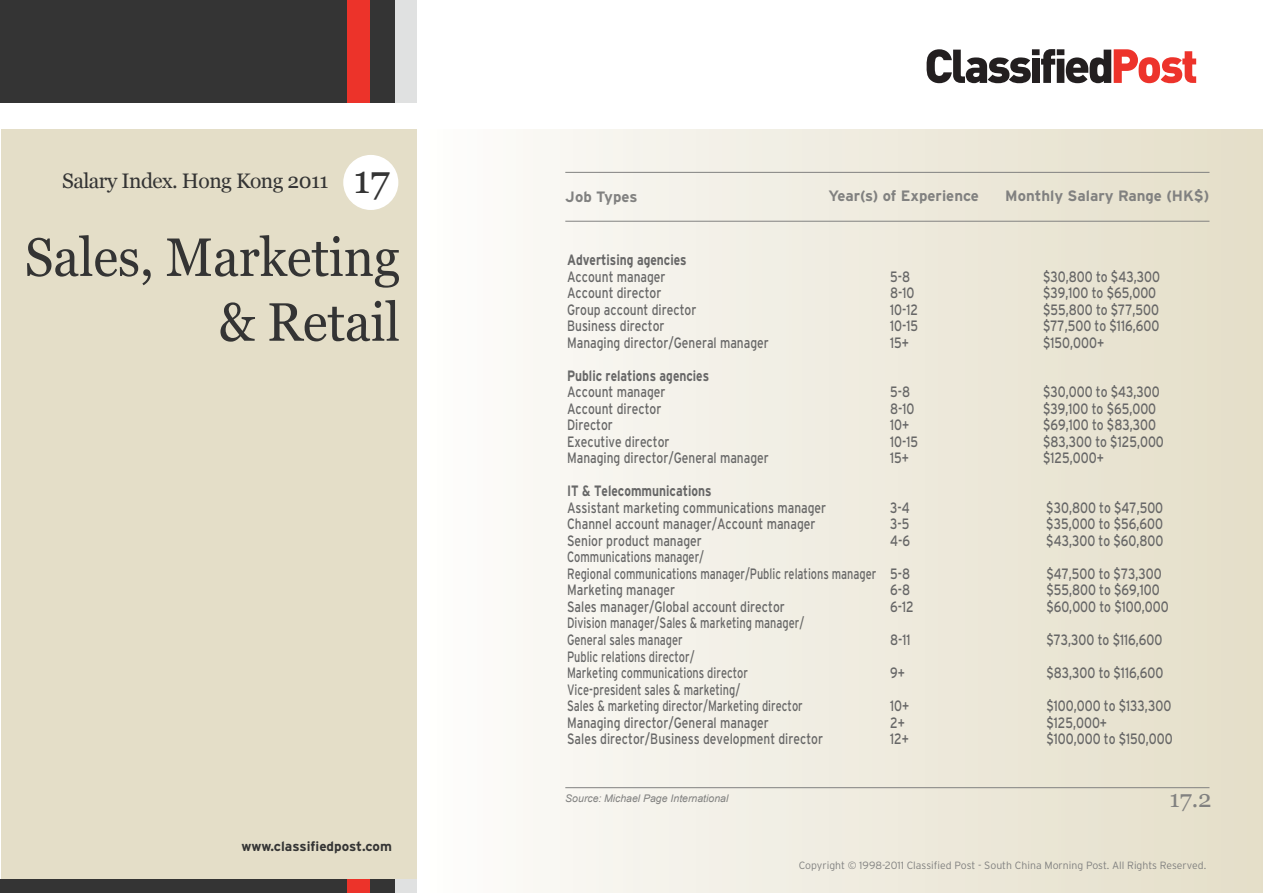
<style>
.page{position:relative;width:1263px;height:893px;background:#fff}
.page>*{position:absolute;margin:0;border:0;box-sizing:border-box;transform-origin:0 0}
.t1{font:54px/64.8px "Georgia";letter-spacing:-.005em;color:#343434;text-align:right;scale:.95 1}
.t2{font:39px "Georgia";color:#343434}
.t3{font:24px "Georgia";color:#818180}
.t4{font:21px "Georgia";letter-spacing:-.025em;color:#343434}
.t5{font:15px/16.5px "Interstate";color:#676767;scale:.8 1}
.t6{font:15px/16.5px "Interstate";color:#676767;scale:.73 1}
.t7{font:700 15px/16.5px "Interstate";color:#676767;scale:.8 1}
.t8{font:700 15px "Interstate";color:#818180}
.t9{font:700 13.5px "Interstate";color:#343434}
.t10{font:300 10.5px "Interstate";color:#818180}
.t11{font:italic 10.5px "Arial";color:#818180}
.s1{font-weight:400}
.s2{font-weight:700}
</style>
<div class="page">
<div style="left:417px;top:129px;width:846px;height:764px;background:linear-gradient(to right,#fdfcfb,#e4dec8)"></div>
<div style="left:1px;top:129px;width:416px;height:764px;background:#e4dec8"></div>
<div style="left:0;top:0;width:348px;height:103px;background:#343434"></div>
<div style="left:394px;top:0;width:23px;height:103px;background:#e0e1e1"></div>
<div style="left:348px;top:0;width:22px;height:103px;background:#ec332a"></div>
<div style="left:370px;top:0;width:24px;height:103px;background:#343434"></div>
<div style="left:0;top:880px;width:348px;height:13px;background:#343434"></div>
<div style="left:394px;top:880px;width:23px;height:13px;background:#e0e1e1"></div>
<div style="left:348px;top:880px;width:22px;height:13px;background:#ec332a"></div>
<div style="left:370px;top:880px;width:24px;height:13px;background:#343434"></div>
<svg style="left:926px;top:49px;width:270px;height:34px"></svg>
<hr style="left:565px;top:172px;width:644px;height:1px;background:#818180">
<hr style="left:565px;top:221px;width:644px;height:1px;background:#818180">
<hr style="left:565px;top:787px;width:644px;height:1px;background:#818180">
<div style="left:343px;top:155px;width:55px;height:55px;background:#fff;border-radius:50%"></div>
<p class="t4" style="left:62px;top:169px;width:268px">Salary Index. Hong Kong 2011</p>
<p class="t2" style="left:353px;top:157px;width:38px">17</p>
<p class="t1" style="left:25px;top:225px;width:397px">Sales, Marketing &amp; Retail</p>
<p class="t9" style="left:241px;top:839px;width:152px">www.classifiedpost.com</p>
<p class="t8" style="left:565px;top:188px;width:74px">Job Types</p>
<p class="t8" style="left:828px;top:187px;width:152px">Year(s) of Experience</p>
<p class="t8" style="left:1005px;top:187px;width:205px">Monthly Salary Range (HK$)</p>
<p class="t7" style="left:567px;top:252px;width:151px">Advertising agencies<br><span class="s1">Account manager</span></p>
<p class="t5" style="left:890px;top:268px;width:26px">5-8</p>
<p class="t5" style="left:1043px;top:268px;width:148px">$30,800 to $43,300</p>
<p class="t5" style="left:567px;top:285px;width:119px">Account director</p>
<p class="t5" style="left:890px;top:285px;width:32px">8-10</p>
<p class="t5" style="left:1043px;top:285px;width:143px">$39,100 to $65,000</p>
<p class="t5" style="left:567px;top:301px;width:163px">Group account director</p>
<p class="t5" style="left:890px;top:301px;width:37px">10-12</p>
<p class="t5" style="left:1043px;top:301px;width:147px">$55,800 to $77,500</p>
<p class="t5" style="left:567px;top:318px;width:123px">Business director</p>
<p class="t5" style="left:890px;top:318px;width:37px">10-15</p>
<p class="t5" style="left:1043px;top:318px;width:147px">$77,500 to $116,600</p>
<p class="t5" style="left:567px;top:334px;width:254px">Managing director/General manager</p>
<p class="t5" style="left:890px;top:334px;width:25px">15+</p>
<p class="t5" style="left:1043px;top:334px;width:78px">$150,000+</p>
<p class="t7" style="left:567px;top:367px;width:179px">Public relations agencies<br><span class="s1">Account manager</span></p>
<p class="t5" style="left:890px;top:384px;width:26px">5-8</p>
<p class="t5" style="left:1043px;top:384px;width:147px">$30,000 to $43,300</p>
<p class="t5" style="left:567px;top:400px;width:119px">Account director</p>
<p class="t5" style="left:890px;top:400px;width:32px">8-10</p>
<p class="t5" style="left:1043px;top:400px;width:143px">$39,100 to $65,000</p>
<p class="t5" style="left:567px;top:417px;width:59px">Director</p>
<p class="t5" style="left:890px;top:417px;width:25px">10+</p>
<p class="t5" style="left:1043px;top:417px;width:143px">$69,100 to $83,300</p>
<p class="t5" style="left:567px;top:433px;width:130px">Executive director</p>
<p class="t5" style="left:890px;top:433px;width:37px">10-15</p>
<p class="t5" style="left:1043px;top:433px;width:153px">$83,300 to $125,000</p>
<p class="t5" style="left:567px;top:450px;width:254px">Managing director/General manager</p>
<p class="t5" style="left:890px;top:450px;width:25px">15+</p>
<p class="t5" style="left:1043px;top:450px;width:77px">$125,000+</p>
<p class="t5" style="left:567px;top:483px;width:326px"><span class="s2">IT &amp; Telecommunications<br></span>Assistant marketing communications manager</p>
<p class="t5" style="left:890px;top:499px;width:26px">3-4</p>
<p class="t5" style="left:1046px;top:499px;width:148px">$30,800 to $47,500</p>
<p class="t5" style="left:567px;top:516px;width:312px">Channel account manager/Account manager</p>
<p class="t5" style="left:890px;top:516px;width:26px">3-5</p>
<p class="t5" style="left:1046px;top:516px;width:147px">$35,000 to $56,600</p>
<p class="t5" style="left:567px;top:532px;width:170px">Senior product manager</p>
<p class="t5" style="left:890px;top:532px;width:26px">4-6</p>
<p class="t5" style="left:1046px;top:532px;width:148px">$43,300 to $60,800</p>
<p class="t6" style="left:567px;top:549px;width:471px">Communications manager/<br>Regional communications manager/Public relations manager 5-8</p>
<p class="t5" style="left:1046px;top:565px;width:146px">$47,500 to $73,300</p>
<p class="t5" style="left:567px;top:582px;width:137px">Marketing manager</p>
<p class="t5" style="left:890px;top:582px;width:26px">6-8</p>
<p class="t5" style="left:1046px;top:582px;width:143px">$55,800 to $69,100</p>
<p class="t5" style="left:567px;top:598px;width:274px">Sales manager/Global account director</p>
<p class="t5" style="left:890px;top:598px;width:31px">6-12</p>
<p class="t5" style="left:1046px;top:598px;width:154px">$60,000 to $100,000</p>
<p class="t6" style="left:567px;top:615px;width:327px">Division manager/Sales &amp; marketing manager/<br>General sales manager</p>
<p class="t5" style="left:890px;top:631px;width:27px">8-11</p>
<p class="t5" style="left:1046px;top:631px;width:147px">$73,300 to $116,600</p>
<p class="t6" style="left:567px;top:648px;width:249px">Public relations director/<br>Marketing communications director</p>
<p class="t5" style="left:890px;top:664px;width:20px">9+</p>
<p class="t5" style="left:1046px;top:664px;width:148px">$83,300 to $116,600</p>
<p class="t6" style="left:567px;top:681px;width:324px">Vice-president sales &amp; marketing/<br>Sales &amp; marketing director/Marketing director</p>
<p class="t5" style="left:890px;top:697px;width:25px">10+</p>
<p class="t5" style="left:1046px;top:697px;width:158px">$100,000 to $133,300</p>
<p class="t5" style="left:567px;top:714px;width:254px">Managing director/General manager</p>
<p class="t5" style="left:890px;top:714px;width:20px">2+</p>
<p class="t5" style="left:1046px;top:714px;width:77px">$125,000+</p>
<p class="t5" style="left:567px;top:730px;width:322px">Sales director/Business development director</p>
<p class="t5" style="left:890px;top:730px;width:25px">12+</p>
<p class="t5" style="left:1046px;top:730px;width:159px">$100,000 to $150,000</p>
<p class="t11" style="left:565px;top:792px;width:165px">Source: Michael Page International</p>
<p class="t3" style="left:1169px;top:785px;width:43px">17.2</p>
<p class="t10" style="left:799px;top:860px;width:409px">Copyright © 1998-2011 Classified Post - South China Morning Post. All Rights Reserved.</p>
</div>
